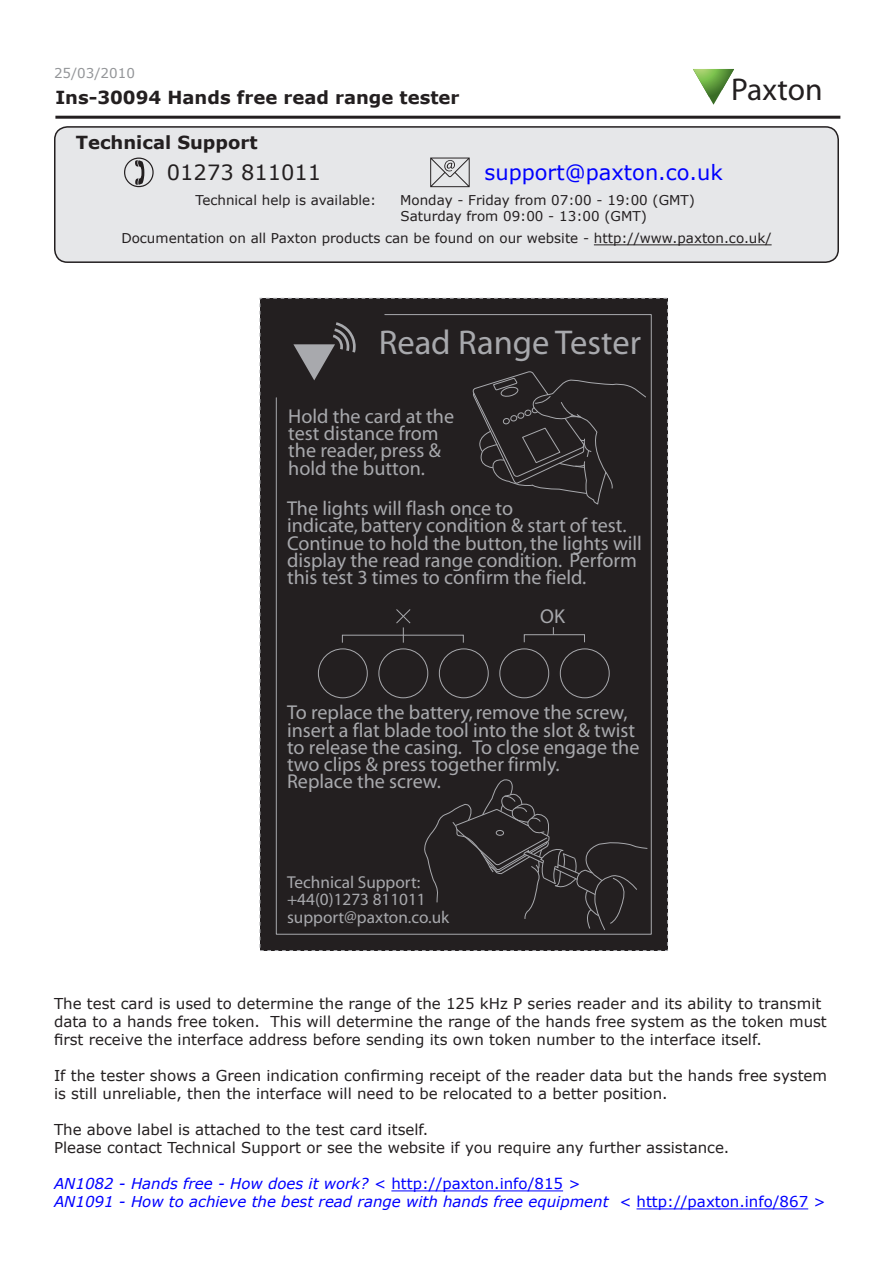
<style>
.page{position:relative;width:893px;height:1263px;background:#fff}
.page>*{position:absolute;margin:0;border:0;box-sizing:border-box;transform-origin:0 0}
.t1{font:34.5px "Myriad";color:#a8a9ad}
.t2{font:31.65px "Myriad Pro";color:#231f20}
.Text_-_14pt_bold{font:21px "Verdana";color:#00f}
.Phone_no_14pt{font:21px "Verdana";color:#231f20}
.t3{font:20.1px/17.2px "Myriad";color:#a8a9ad}
.Instruction_title{font:700 18px "Verdana";color:#231f20}
.Section_title{font:700 18px "Verdana";color:#231f20}
.t4{font:17.25px/17.2px "Myriad";color:#a8a9ad}
.Text_-_10pt_with_ANs{font:15px/18px "Verdana";color:#231f20}
.Text_-_10pt_with_ANs-2{font:italic 15px "Verdana";color:#00f}
.Text_-_9pt_centre{font:13.5px "Verdana";color:#231f20}
.Text_-_9pt_centre_te{font:13.5px "Verdana";color:#231f20}
.Date{font:13.5px "Verdana";color:#939598}
.s1{font-style:normal}
</style>
<div class="page">
<hr style="left:55px;top:116px;width:785px;height:3px;background:#231f20">
<div style="left:55px;top:127px;width:783px;height:135px;background:#e6e7e9;border-radius:13px"></div>
<div style="left:54px;top:126px;width:785px;height:137px;border:2px solid #231f20;border-radius:13px"></div>
<svg style="left:124px;top:158px;width:30px;height:29px"></svg>
<svg style="left:430px;top:158px;width:40px;height:29px"></svg>
<hr style="left:594px;top:244px;width:178px;height:1px;background:#231f20">
<div style="left:260px;top:298px;width:408px;height:652px;background:#231f20"></div>
<svg style="left:275px;top:314px;width:377px;height:621px"></svg>
<svg style="left:472px;top:371px;width:174px;height:134px"></svg>
<div style="left:524px;top:634px;width:61px;height:8px;border:1px solid #a8a9ad"></div>
<div style="left:342px;top:635px;width:122px;height:8px;border:1px solid #a8a9ad"></div>
<svg style="left:396px;top:609px;width:15px;height:34px"></svg>
<div style="left:439px;top:649px;width:50px;height:49px;border:1px solid #a8a9ad;border-radius:50%"></div>
<div style="left:499px;top:649px;width:50px;height:49px;border:1px solid #a8a9ad;border-radius:50%"></div>
<div style="left:560px;top:649px;width:49px;height:49px;border:1px solid #a8a9ad;border-radius:50%"></div>
<div style="left:318px;top:649px;width:50px;height:49px;border:1px solid #a8a9ad;border-radius:50%"></div>
<div style="left:379px;top:649px;width:49px;height:49px;border:1px solid #a8a9ad;border-radius:50%"></div>
<svg style="left:422px;top:778px;width:226px;height:153px"></svg>
<svg style="left:293px;top:322px;width:63px;height:58px"></svg>
<hr style="left:391px;top:1190px;width:172px;height:1px;background:#00f">
<hr style="left:636px;top:1208px;width:172px;height:1px;background:#00f">
<svg style="left:693px;top:69px;width:41px;height:36px"></svg>
<p class="Date" style="left:54px;top:65px;width:82px">25/03/2010</p>
<p class="Instruction_title" style="left:55px;top:86px;width:406px">Ins-30094 Hands free read range tester</p>
<p class="Section_title" style="left:76px;top:131px;width:183px">Technical Support</p>
<p class="Phone_no_14pt" style="left:167px;top:159px;width:156px">01273 811011</p>
<p class="Text_-_14pt_bold" style="left:484px;top:159px;width:240px">support@paxton.co.uk</p>
<p class="Text_-_9pt_centre" style="left:195px;top:192px;width:182px">Technical help is available:</p>
<p class="Text_-_9pt_centre" style="left:400px;top:192px;width:296px">Monday - Friday from 07:00 - 19:00 (GMT)</p>
<p class="Text_-_9pt_centre" style="left:401px;top:208px;width:248px">Saturday from 09:00 - 13:00 (GMT)</p>
<p class="t2" style="left:731px;top:70px;width:93px">Paxton</p>
<p class="Text_-_9pt_centre_te" style="left:121px;top:230px;width:652px">Documentation on all Paxton products can be found on our website - http://www.paxton.co.uk/</p>
<p class="t1" style="left:379px;top:325px;width:264px">Read Range Tester</p>
<p class="t3" style="left:288px;top:408px;width:168px">Hold the card at the test distance from the reader, press &amp; hold the button.</p>
<p class="t3" style="left:287px;top:501px;width:356px">The lights will flash once to<br>indicate, battery condition &amp; start of test.<br>Continue to hold the button, the lights will display the read range condition. Perform this test 3 times to confirm the field.</p>
<p class="t3" style="left:540px;top:609px;width:26px">OK</p>
<p class="t3" style="left:287px;top:705px;width:354px">To replace the battery, remove the screw, insert a flat blade tool into the slot &amp; twist to release the casing. To close engage the two clips &amp; press together firmly.<br>Replace the screw.</p>
<p class="t4" style="left:287px;top:874px;width:164px">Technical Support: +44(0)1273 811011 support@paxton.co.uk</p>
<p class="Text_-_10pt_with_ANs" style="left:54px;top:994px;width:774px">The test card is used to determine the range of the 125 kHz P series reader and its ability to transmit data to a hands free token. This will determine the range of the hands free system as the token must first receive the interface address before sending its own token number to the interface itself.</p>
<p class="Text_-_10pt_with_ANs" style="left:54px;top:1066px;width:775px">If the tester shows a Green indication confirming receipt of the reader data but the hands free system is still unreliable, then the interface will need to be relocated to a better position.</p>
<p class="Text_-_10pt_with_ANs" style="left:54px;top:1120px;width:376px">The above label is attached to the test card itself.</p>
<p class="Text_-_10pt_with_ANs" style="left:54px;top:1138px;width:677px">Please contact Technical Support or see the website if you require any further assistance.</p>
<p class="Text_-_10pt_with_ANs-2" style="left:54px;top:1174px;width:528px">AN1082 - Hands free - How does it work? &lt; <span class="s1">http://paxton.info/815 &gt;</span></p>
<p class="Text_-_10pt_with_ANs-2" style="left:54px;top:1192px;width:773px">AN1091 - How to achieve the best read range with hands free equipment &lt; <span class="s1">http://paxton.info/867 &gt;</span></p>
</div>
